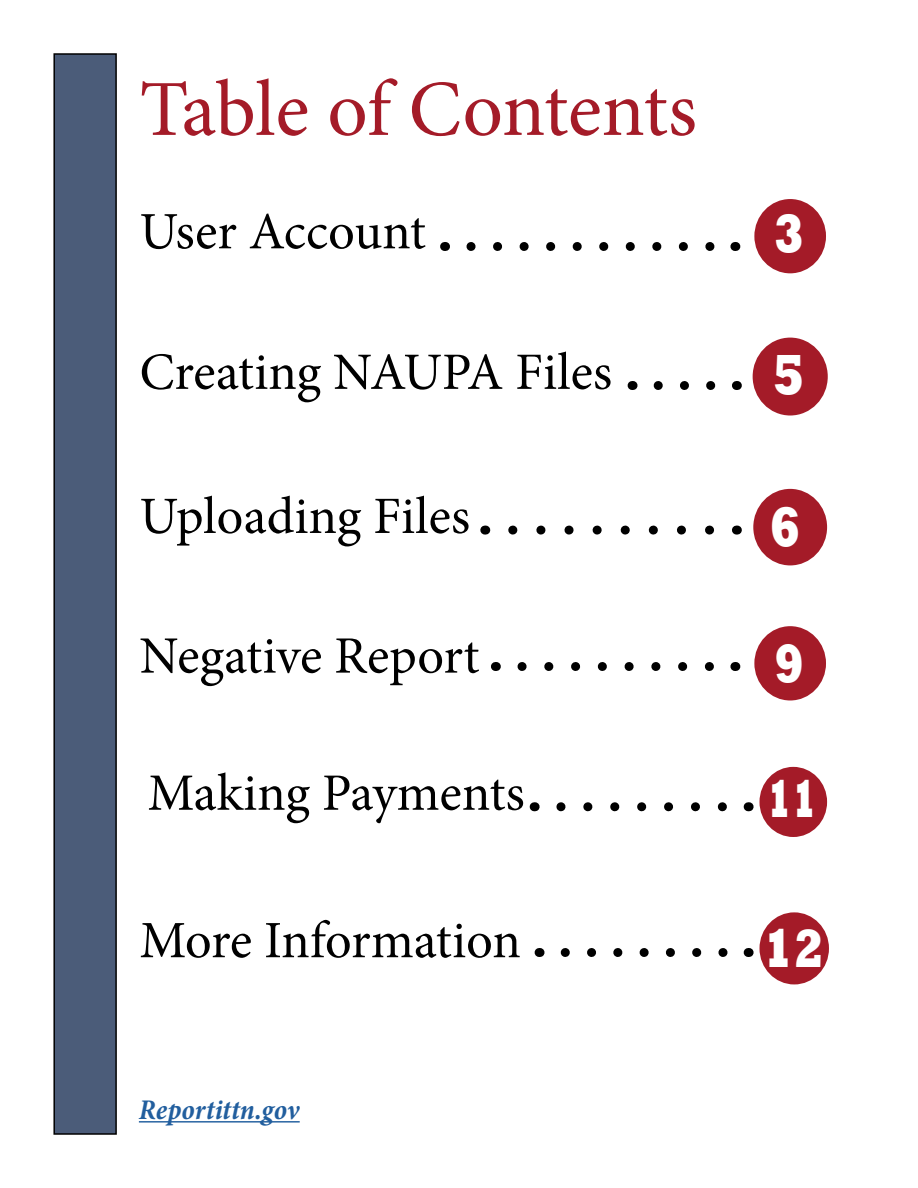
<style>
.page{position:relative;width:918px;height:1188px;background:#fff}
.page>*{position:absolute;margin:0;border:0;box-sizing:border-box;transform-origin:0 0}
.t1{font:79.5px "Minion Pro";letter-spacing:-.005em;color:#a41b28}
.t2{font:800 59.55px "Rockwell";color:#fff;scale:.77 1}
.t3{font:800 58.5px "Rockwell";color:#fff;scale:.77 1}
.t4{font:800 56.85px "Rockwell";color:#fff;scale:.77 1}
.t5{font:800 55.05px "Rockwell";color:#fff;scale:.81 1}
.t6{font:800 53.55px "Rockwell";color:#fff;scale:.68 1}
.t7{font:52.5px "Minion Pro";color:#000}
.t8{font:italic 700 condensed 28.8px "Minion Pro";color:#215e9e}
</style>
<div class="page">
<hr style="left:139px;top:1121px;width:161px;height:2px;background:#215e9e">
<div style="left:54px;top:54px;width:62px;height:1080px;background:#4b5c79"></div>
<div style="left:53px;top:53px;width:64px;height:1082px;border:2px solid #000"></div>
<div style="left:754px;top:199px;width:72px;height:74px;background:#a41b28;border-radius:50%"></div>
<div style="left:753px;top:338px;width:75px;height:78px;background:#a41b28;border-radius:50%"></div>
<div style="left:753px;top:489px;width:74px;height:76px;background:#a41b28;border-radius:50%"></div>
<div style="left:754px;top:626px;width:72px;height:74px;background:#a41b28;border-radius:50%"></div>
<div style="left:760px;top:767px;width:67px;height:70px;background:#a41b28;border-radius:50%"></div>
<div style="left:759px;top:912px;width:70px;height:72px;background:#a41b28;border-radius:50%"></div>
<svg style="left:471px;top:242px;width:244px;height:9px"></svg>
<svg style="left:522px;top:662px;width:192px;height:9px"></svg>
<svg style="left:513px;top:526px;width:201px;height:9px"></svg>
<svg style="left:658px;top:381px;width:58px;height:9px"></svg>
<svg style="left:561px;top:802px;width:166px;height:9px"></svg>
<svg style="left:565px;top:948px;width:163px;height:9px"></svg>
<h1 class="t1" style="left:140px;top:56px;width:559px">Table of Contents</h1>
<p class="t7" style="left:140px;top:196px;width:288px">User Account</p>
<p class="t7" style="left:140px;top:337px;width:474px">Creating NAUPA Files</p>
<p class="t7" style="left:140px;top:481px;width:332px">Uploading Files</p>
<p class="t7" style="left:140px;top:621px;width:341px">Negative Report</p>
<p class="t7" style="left:148px;top:758px;width:379px">Making Payments</p>
<p class="t7" style="left:140px;top:905px;width:383px">More Information</p>
<p class="t8" style="left:139px;top:1090px;width:162px">Reportittn.gov</p>
<p class="t4" style="left:774px;top:201px;width:41px">3</p>
<p class="t2" style="left:773px;top:341px;width:42px">5</p>
<p class="t3" style="left:769px;top:494px;width:42px">6</p>
<p class="t4" style="left:774px;top:631px;width:41px">9</p>
<p class="t6" style="left:767px;top:768px;width:75px">11</p>
<p class="t5" style="left:763px;top:917px;width:77px">12</p>
</div>
